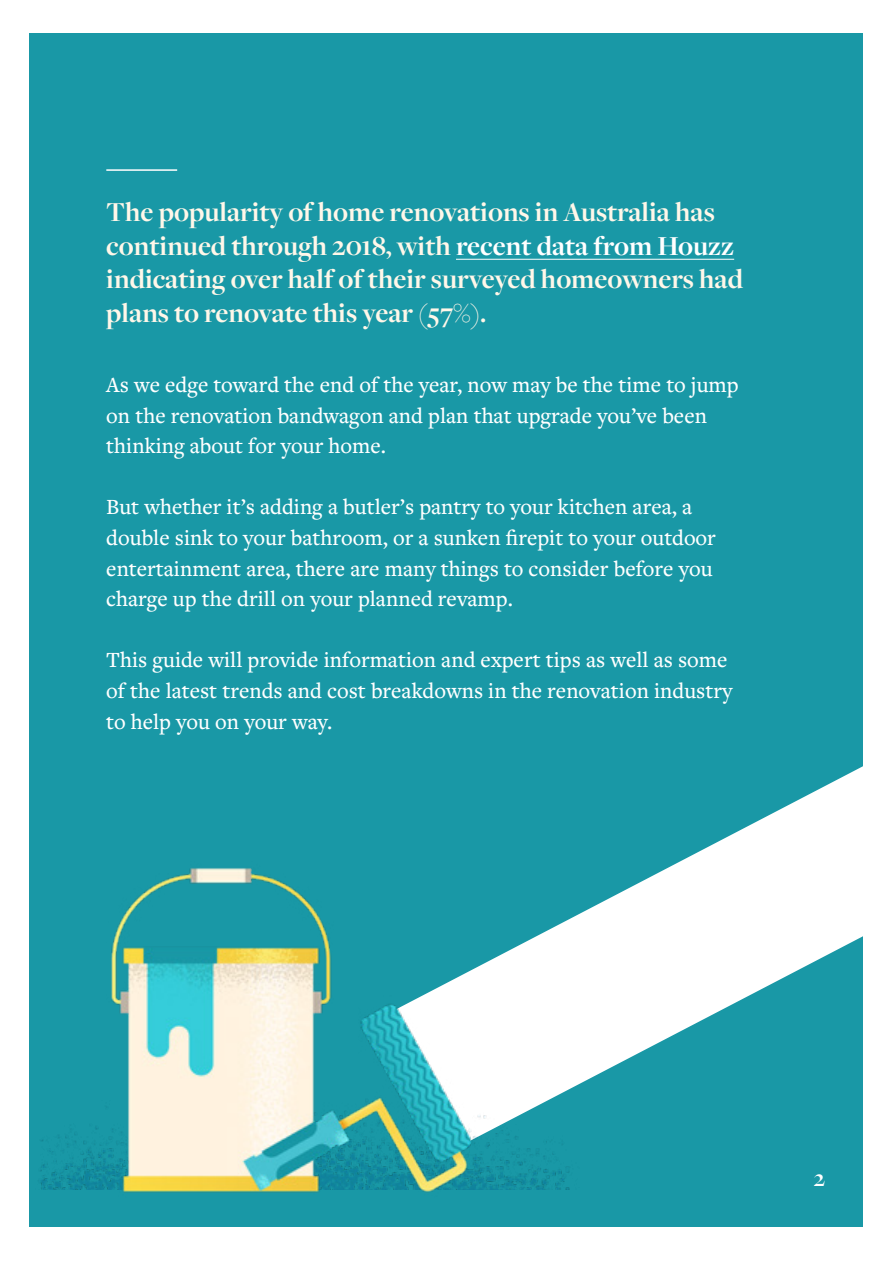
<style>
.page{position:relative;width:893px;height:1263px;background:#fff}
.page>*{position:absolute;margin:0;border:0;box-sizing:border-box;transform-origin:0 0}
.t1{font:700 28.5px/33.6px "Freight Disp Pro";color:#fff7e9}
.t2{font:700 24px "Freight Big Pro";color:#fff}
.t3{font:500 22.5px/30.6px "Freight Text Pro";color:#fff}
.s1{color:#fff}
</style>
<div class="page">
<div style="left:30px;top:33px;width:833px;height:1193px;background:#1998a6"></div>
<hr style="left:456px;top:259px;width:278px;height:1px;background:#fff">
<hr style="left:106px;top:169px;width:71px;height:2px;background:#fff">
<svg style="left:478px;top:766px;width:385px;height:314px;fill:#fff"></svg>
<img style="left:40px;top:1075px;width:547px;height:114px">
<img style="left:106px;top:868px;width:372px;height:325px">
<p class="t1" style="left:106px;top:194px;width:638px">The popularity of home renovations in Australia has continued through 2018, with <span class="s1">recent data from Houzz </span>indicating over half of their surveyed homeowners had plans to renovate this year (57%).</p>
<p class="t3" style="left:106px;top:369px;width:634px">As we edge toward the end of the year, now may be the time to jump on the renovation bandwagon and plan that upgrade you’ve been thinking about for your home.</p>
<p class="t3" style="left:106px;top:491px;width:611px">But whether it’s adding a butler’s pantry to your kitchen area, a double sink to your bathroom, or a sunken firepit to your outdoor entertainment area, there are many things to consider before you charge up the drill on your planned revamp.</p>
<p class="t3" style="left:106px;top:644px;width:628px">This guide will provide information and expert tips as well as some of the latest trends and cost breakdowns in the renovation industry to help you on your way.</p>
<p class="t2" style="left:814px;top:1163px;width:13px">2</p>
</div>
